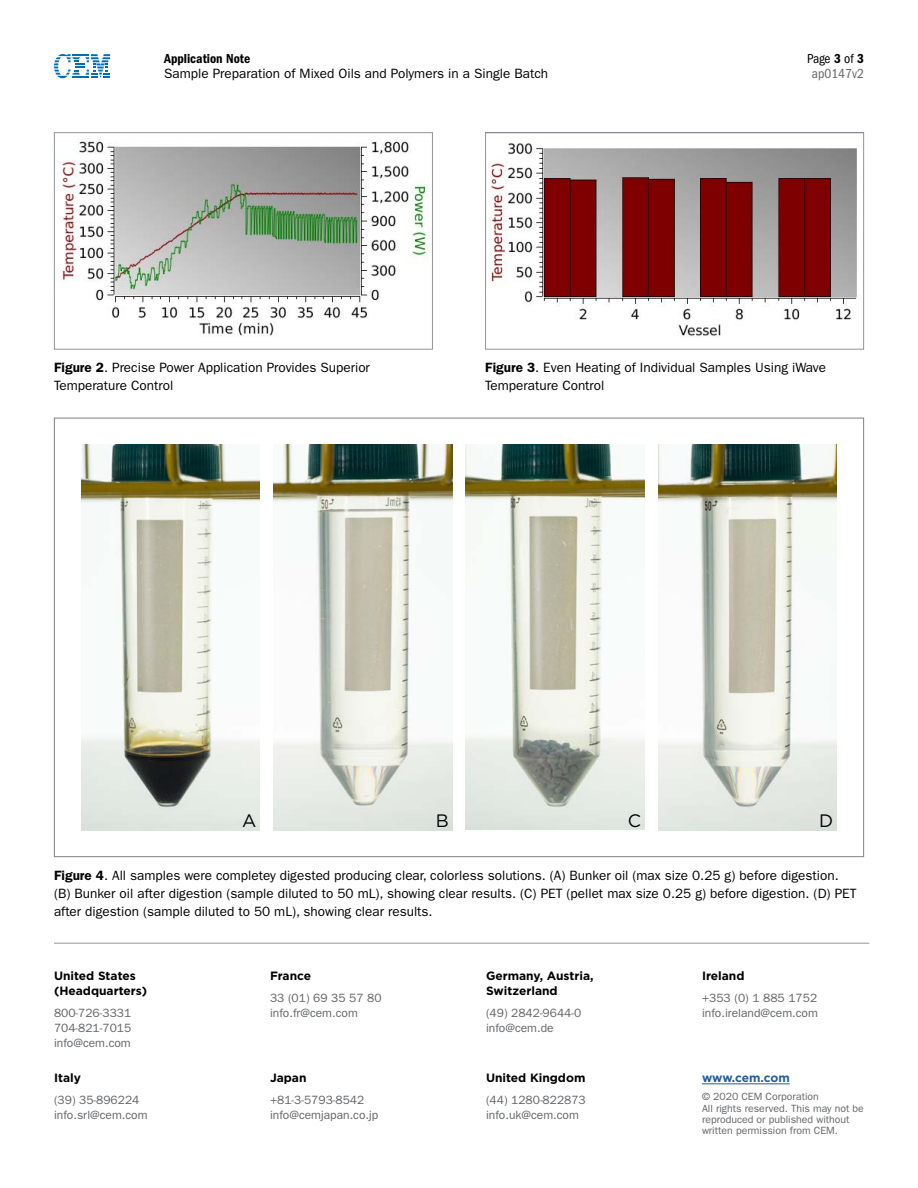
<style>
.page{position:relative;width:918px;height:1188px;background:#fff}
.page>*{position:absolute;margin:0;border:0;box-sizing:border-box;transform-origin:0 0}
.Sub-subtitle{font:18px "Gotham HTF";color:#000}
.Paragraph{font:13.5px/18px "ITC Franklin Gothic Std";color:#000}
.t1{font:condensed 13.5px/15px "ITC Franklin Gothic Std";color:#636466;text-align:center}
.t2{font:13.5px "ITC Franklin Gothic Std Dm Cd";color:#000}
.t3{font:12px/15px "ITC Franklin Gothic Std";color:#636466}
.t4{font:700 12px/15px "Gotham HTF";color:#000}
.t5{font:700 12px "Gotham HTF";letter-spacing:-.01em;color:#215e9e}
.t6{font:10.5px/11.2px "ITC Franklin Gothic Std";color:#636466}
.s1{color:#000}
.s2{font-family:"ITC Franklin Gothic Std Dm Cd";font-stretch:normal;color:#000}
.s3{font-weight:600}
</style>
<div class="page">
<hr style="left:702px;top:1084px;width:88px;height:1px;background:#215e9e">
<hr style="left:54px;top:943px;width:815px;height:1px;background:#939598">
<svg style="left:54px;top:54px;width:56px;height:24px"></svg>
<img style="left:58px;top:139px;width:371px;height:197px">
<div style="left:54px;top:132px;width:379px;height:218px;border:1px solid #939598"></div>
<img style="left:488px;top:142px;width:372px;height:195px">
<div style="left:485px;top:132px;width:379px;height:218px;border:1px solid #939598"></div>
<img style="left:658px;top:445px;width:179px;height:385px">
<img style="left:466px;top:445px;width:179px;height:385px">
<img style="left:273px;top:445px;width:179px;height:385px">
<img style="left:81px;top:445px;width:179px;height:385px">
<p class="t2" style="left:164px;top:51px;width:88px">Application Note</p>
<p class="Paragraph" style="left:164px;top:65px;width:386px">Sample Preparation of Mixed Oils and Polymers in a Single Batch</p>
<p class="t1" style="left:807px;top:51px;width:58px"><span class="s1">Page</span> <span class="s2">3</span> <span class="s1">of</span> <span class="s2">3 </span>ap0147v2</p>
<p class="Paragraph" style="left:54px;top:359px;width:317px"><span class="s3">Figure 2</span>. Precise Power Application Provides Superior<br>Temperature Control</p>
<p class="Paragraph" style="left:485px;top:359px;width:342px"><span class="s3">Figure 3</span>. Even Heating of Individual Samples Using iWave<br>Temperature Control</p>
<p class="Sub-subtitle" style="left:242px;top:810px;width:16px">A</p>
<p class="Sub-subtitle" style="left:436px;top:810px;width:14px">B</p>
<p class="Sub-subtitle" style="left:628px;top:810px;width:15px">C</p>
<p class="Sub-subtitle" style="left:819px;top:810px;width:16px">D</p>
<p class="Paragraph" style="left:54px;top:866px;width:804px"><span class="s3">Figure 4</span>. All samples were completey digested producing clear, colorless solutions. (A) Bunker oil (max size 0.25 g) before digestion. (B) Bunker oil after digestion (sample diluted to 50 mL), showing clear results. (C) PET (pellet max size 0.25 g) before digestion. (D) PET after digestion (sample diluted to 50 mL), showing clear results.</p>
<p class="t4" style="left:54px;top:968px;width:95px">United States (Headquarters)</p>
<p class="t3" style="left:54px;top:1005px;width:79px;text-align:justify">800-726-3331<br>704-821-7015 info@cem.com</p>
<p class="t4" style="left:54px;top:1070px;width:28px">Italy</p>
<p class="t3" style="left:54px;top:1093px;width:95px">(39) 35-896224 info.srl@cem.com</p>
<p class="t4" style="left:270px;top:968px;width:43px">France</p>
<p class="t3" style="left:270px;top:990px;width:113px">33 (01) 69 35 57 80 info.fr@cem.com</p>
<p class="t4" style="left:270px;top:1070px;width:38px">Japan</p>
<p class="t3" style="left:270px;top:1093px;width:110px">+81-3-5793-8542 info@cemjapan.co.jp</p>
<p class="t4" style="left:486px;top:968px;width:109px">Germany, Austria,<br>Switzerland</p>
<p class="t3" style="left:486px;top:1005px;width:97px">(49) 2842-9644-0 info@cem.de</p>
<p class="t4" style="left:486px;top:1070px;width:101px">United Kingdom</p>
<p class="t3" style="left:486px;top:1093px;width:101px">(44) 1280-822873 info.uk@cem.com</p>
<p class="t4" style="left:702px;top:968px;width:44px">Ireland</p>
<p class="t3" style="left:702px;top:990px;width:117px">+353 (0) 1 885 1752 info.ireland@cem.com</p>
<p class="t5" style="left:702px;top:1071px;width:89px">www.cem.com</p>
<p class="t6" style="left:702px;top:1091px;width:163px">© 2020 CEM Corporation<br>All rights reserved. This may not be reproduced or published without written permission from CEM.</p>
</div>
